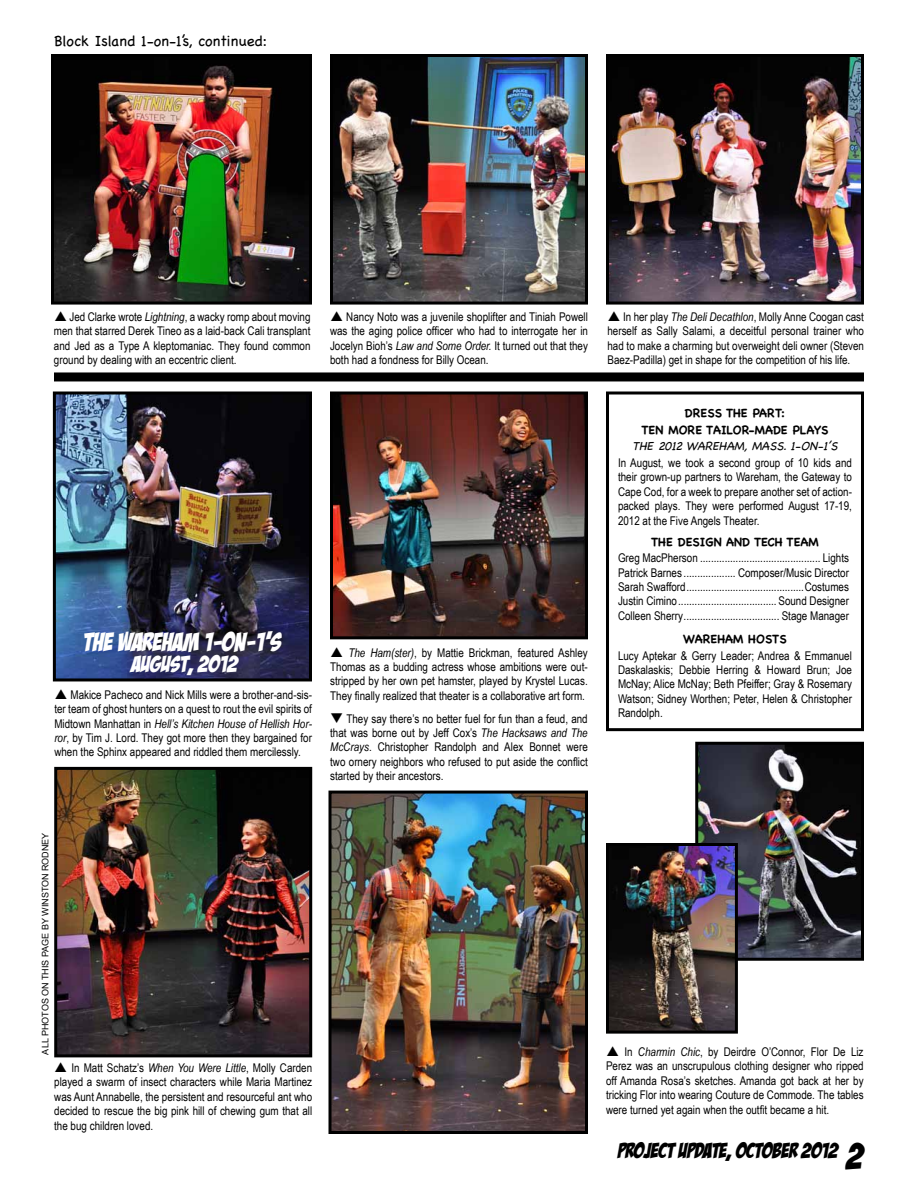
<style>
.page{position:relative;width:918px;height:1188px;background:#fff}
.page>*{position:absolute;margin:0;border:0;box-sizing:border-box;transform-origin:0 0}
.t1{font:25.5px "Bada Boom BB";color:#fff}
.t2{font:22.5px "Bada Boom BB";color:#fff}
.t3{font:21px "Bada Boom BB";color:#000}
.t4{font:15px "Chalkboard";letter-spacing:.005em;color:#000}
.t5{font:12px/14.4px "Arial Narrow";color:#000;text-align:justify}
.t6{font:700 12px/16.5px "Chalkboard";color:#000;text-align:center}
.t7{font:italic 12px "Chalkboard";color:#000}
.t8{font:9px "Arial";color:#000}
.s1{font-style:italic}
.s2{font-size:36px}
</style>
<div class="page">
<div style="left:606px;top:392px;width:258px;height:339px;border:3px solid #000"></div>
<div style="left:54px;top:372px;width:810px;height:9px;background:#000"></div>
<img style="left:699px;top:746px;width:161px;height:211px">
<div style="left:695px;top:742px;width:169px;height:219px;border:3px solid #000"></div>
<img style="left:334px;top:396px;width:250px;height:239px">
<div style="left:330px;top:392px;width:258px;height:247px;border:3px solid #000"></div>
<img style="left:58px;top:771px;width:250px;height:282px">
<div style="left:54px;top:767px;width:258px;height:290px;border:3px solid #000"></div>
<img style="left:57px;top:396px;width:251px;height:281px">
<div style="left:53px;top:392px;width:259px;height:289px;border:3px solid #000"></div>
<img style="left:332px;top:795px;width:252px;height:335px">
<div style="left:328px;top:791px;width:260px;height:343px;border:3px solid #000"></div>
<img style="left:610px;top:847px;width:124px;height:183px">
<div style="left:606px;top:843px;width:132px;height:191px;border:3px solid #000"></div>
<img style="left:55px;top:58px;width:253px;height:243px">
<div style="left:51px;top:54px;width:261px;height:251px;border:3px solid #000"></div>
<img style="left:334px;top:58px;width:250px;height:243px">
<div style="left:330px;top:54px;width:258px;height:251px;border:3px solid #000"></div>
<img style="left:610px;top:58px;width:250px;height:243px">
<div style="left:606px;top:54px;width:258px;height:251px;border:3px solid #000"></div>
<p class="t4" style="left:54px;top:32px;width:215px">Block Island 1-on-1’s, continued:</p>
<p class="t5" style="left:54px;top:309px;width:258px;text-indent:16px">Jed Clarke wrote <span class="s1">Lightning</span>, a wacky romp about moving men that starred Derek Tineo as a laid-back Cali transplant and Jed as a Type A kleptomaniac. They found common ground by dealing with an eccentric client.</p>
<p class="t5" style="left:330px;top:309px;width:260px;text-indent:16px">Nancy Noto was a juvenile shoplifter and Tiniah Powell was the aging police officer who had to interrogate her in Jocelyn Bioh’s <span class="s1">Law and Some Order.</span> It turned out that they both had a fondness for Billy Ocean.</p>
<p class="t5" style="left:607px;top:309px;width:258px;text-indent:16px">In her play <span class="s1">The Deli Decathlon</span>, Molly Anne Coogan cast herself as Sally Salami, a deceitful personal trainer who had to make a charming but overweight deli owner (Steven Baez-Padilla) get in shape for the competition of his life.</p>
<h1 class="t1" style="left:84px;top:628px;width:200px">THE WAREHAM 1-0N-1’S</h1>
<h2 class="t2" style="left:132px;top:652px;width:108px">AUGUST, 2012</h2>
<p class="t5" style="left:54px;top:687px;width:259px;text-indent:16px">Makice Pacheco and Nick Mills were a brother-and-sis&shy;ter team of ghost hunters on a quest to rout the evil spirits of Midtown Manhattan in <span class="s1">Hell’s Kitchen House of Hellish Hor&shy;ror</span>, by Tim J. Lord. They got more then they bargained for when the Sphinx appeared and riddled them mercilessly.</p>
<p class="t5" style="left:330px;top:645px;width:259px;text-indent:18px"><span class="s1">The Ham(ster)</span>, by Mattie Brickman, featured Ashley Thomas as a budding actress whose ambitions were out&shy;stripped by her own pet hamster, played by Krystel Lucas.<br>They finally realized that theater is a collaborative art form.</p>
<p class="t5" style="left:330px;top:711px;width:259px">❑ They say there’s no better fuel for fun than a feud, and that was borne out by Jeff Cox’s <span class="s1">The Hacksaws and The McCrays</span>. Christopher Randolph and Alex Bonnet were two ornery neighbors who refused to put aside the conflict started by their ancestors.</p>
<p class="t6" style="left:641px;top:405px;width:189px">DRESS THE PART:<br>TEN MORE TAILOR-MADE PLAYS</p>
<p class="t7" style="left:632px;top:439px;width:207px">THE 2012WAREHAM,MASS.1-ON-1’S</p>
<p class="t5" style="left:618px;top:455px;width:235px">In August, we took a second group of 10 kids and their grown-up partners to Wareham, the Gateway to Cape Cod, for a week to prepare another set of action&shy;packed plays. They were performed August 17-19, 2012 at the Five Angels Theater.</p>
<p class="t6" style="left:651px;top:533px;width:169px">THE DESIGN AND TECH TEAM</p>
<p class="t5" style="left:618px;top:550px;width:233px">Greg MacPherson ............................................ Lights Patrick Barnes ................... Composer/Music Director Sarah Swafford...........................................Costumes Justin Cimino.................................... Sound Designer Colleen Sherry................................... Stage Manager</p>
<p class="t6" style="left:683px;top:631px;width:10px">WAREHAM</p>
<p class="t6" style="left:748px;top:631px;width:9px">HOSTS</p>
<p class="t5" style="left:618px;top:648px;width:235px">Lucy Aptekar &amp; Gerry Leader; Andrea &amp; Emmanuel Daskalaskis; Debbie Herring &amp; Howard Brun; Joe McNay; Alice McNay; Beth Pfeiffer; Gray &amp; Rosemary Watson; Sidney Worthen; Peter, Helen &amp; Christopher Randolph.</p>
<p class="t8" style="left:39px;top:1054px;width:223px;rotate:-90deg">ALL PHOTOS ON THIS PAGE BY WINSTON RODNEY</p>
<p class="t5" style="left:54px;top:1060px;width:260px;text-indent:17px">In Matt Schatz’s <span class="s1">When You Were Little</span>, Molly Carden played a swarm of insect characters while Maria Martinez was Aunt Annabelle, the persistent and resourceful ant who decided to rescue the big pink hill of chewing gum that all the bug children loved.</p>
<p class="t5" style="left:606px;top:1044px;width:259px;text-indent:18px">In <span class="s1">Charmin Chic</span>, by Deirdre O’Connor, Flor De Liz Perez was an unscrupulous clothing designer who ripped off Amanda Rosa’s sketches. Amanda got back at her by tricking Flor into wearing Couture de Commode. The tables were turned yet again when the outfit became a hit.</p>
<h3 class="t3" style="left:618px;top:1140px;width:247px">PROJECT UPDATE, OCTOBER 2012 <span class="s2">2</span></h3>
</div>
